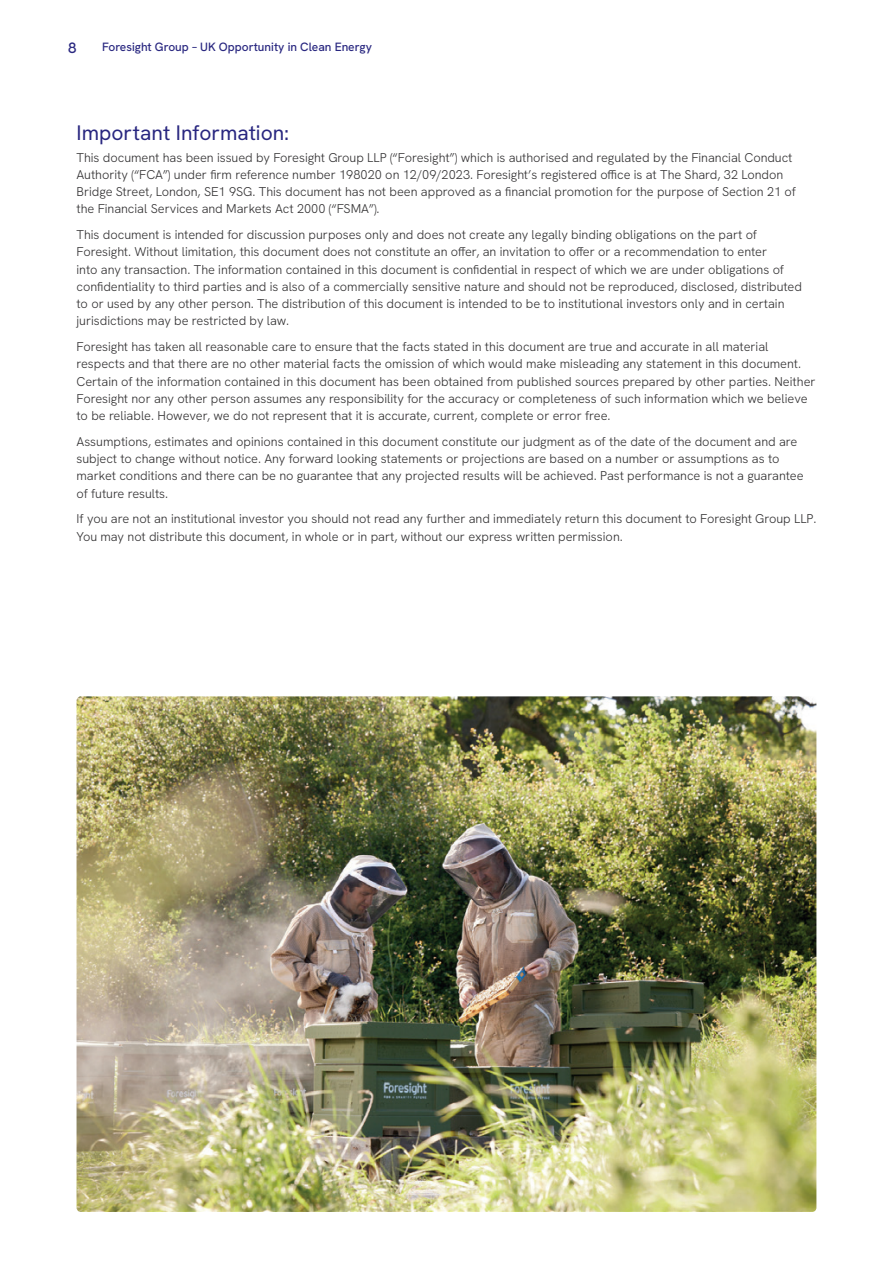
<style>
.page{position:relative;width:893px;height:1263px;background:#fff}
.page>*{position:absolute;margin:0;border:0;box-sizing:border-box;transform-origin:0 0}
.t1{font:21px "Hanken Grotesk";color:#292780}
.t2{font:500 15px "Hanken Grotesk";color:#292780}
.t3{font:300 12.75px/17.2px "Hanken Grotesk";color:#333233}
.t4{font:500 12px "Hanken Grotesk";color:#292780}
</style>
<div class="page">
<img style="left:77px;top:696px;width:739px;height:516px">
<p class="t2" style="left:68px;top:38px;width:10px">8</p>
<p class="t4" style="left:102px;top:39px;width:271px">Foresight Group – UK Opportunity in Clean Energy</p>
<h1 class="t1" style="left:77px;top:119px;width:214px">Important Information:</h1>
<p class="t3" style="left:77px;top:148px;width:721px">This document has been issued by Foresight Group LLP (“Foresight”) which is authorised and regulated by the Financial Conduct Authority (“FCA”) under firm reference number 198020 on 12/09/2023. Foresight’s registered office is at The Shard, 32 London Bridge Street, London, SE1 9SG. This document has not been approved as a financial promotion for the purpose of Section 21 of the Financial Services and Markets Act 2000 (“FSMA”).</p>
<p class="t3" style="left:77px;top:226px;width:727px">This document is intended for discussion purposes only and does not create any legally binding obligations on the part of Foresight. Without limitation, this document does not constitute an offer, an invitation to offer or a recommendation to enter<br>into any transaction. The information contained in this document is confidential in respect of which we are under obligations of confidentiality to third parties and is also of a commercially sensitive nature and should not be reproduced, disclosed, distributed to or used by any other person. The distribution of this document is intended to be to institutional investors only and in certain jurisdictions may be restricted by law.</p>
<p class="t3" style="left:77px;top:338px;width:740px">Foresight has taken all reasonable care to ensure that the facts stated in this document are true and accurate in all material respects and that there are no other material facts the omission of which would make misleading any statement in this document.<br>Certain of the information contained in this document has been obtained from published sources prepared by other parties. Neither Foresight nor any other person assumes any responsibility for the accuracy or completeness of such information which we believe to be reliable. However, we do not represent that it is accurate, current, complete or error free.</p>
<p class="t3" style="left:77px;top:433px;width:729px">Assumptions, estimates and opinions contained in this document constitute our judgment as of the date of the document and are subject to change without notice. Any forward looking statements or projections are based on a number or assumptions as to market conditions and there can be no guarantee that any projected results will be achieved. Past performance is not a guarantee of future results.</p>
<p class="t3" style="left:77px;top:510px;width:741px">If you are not an institutional investor you should not read any further and immediately return this document to Foresight Group LLP.<br>You may not distribute this document, in whole or in part, without our express written permission.</p>
</div>
